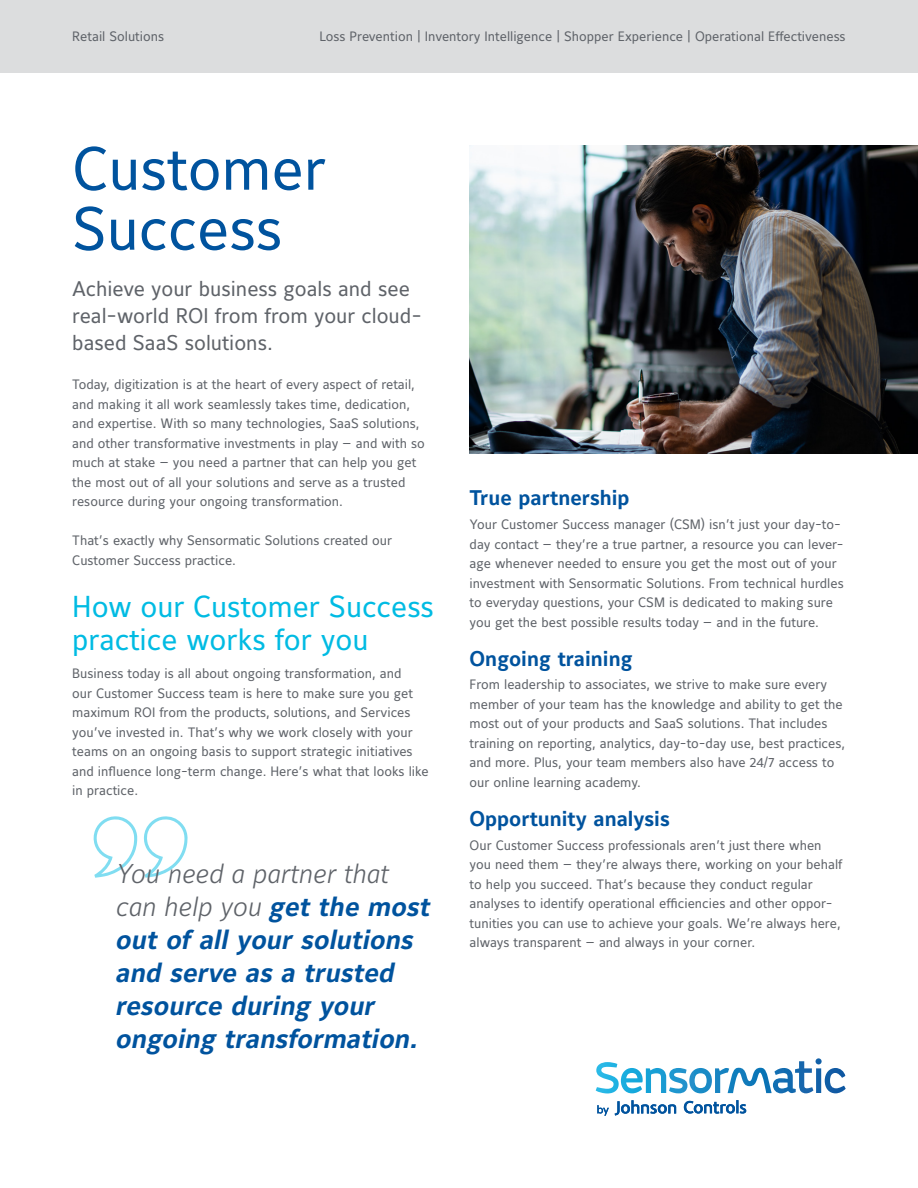
<style>
.page{position:relative;width:918px;height:1188px;background:#fff}
.page>*{position:absolute;margin:0;border:0;box-sizing:border-box;transform-origin:0 0}
.t1{font:60px/60px "Maurea Jci Lf ML";color:#00539e}
.t2{font:30px/33px "Maurea Jci Lf ML";color:#00bbe3}
.t3{font:italic 700 27px/33px "Maurea Jci Lf ML";color:#00539e}
.t4{font:21px/27px "Maurea Jci Lf ML";color:#5f6369}
.t5{font:700 21px "Maurea Jci Lf ML";color:#00539e}
.t6{font:13.5px/19.5px "Maurea Jci Lf ML";color:#5f6369}
.s1{font-weight:300;color:#5f6369}
</style>
<div class="page">
<svg style="left:596px;top:1058px;width:250px;height:35px"></svg>
<svg style="left:684px;top:1100px;width:62px;height:14px"></svg>
<svg style="left:615px;top:1100px;width:61px;height:16px"></svg>
<svg style="left:597px;top:1105px;width:12px;height:11px"></svg>
<div style="left:0;top:0;width:918px;height:72px;background:#dcddde"></div>
<img style="left:470px;top:145px;width:448px;height:309px">
<svg style="left:93px;top:816px;width:44px;height:62px"></svg>
<svg style="left:144px;top:816px;width:44px;height:62px"></svg>
<p class="t6" style="left:72px;top:27px;width:93px">Retail Solutions</p>
<p class="t6" style="left:320px;top:27px;width:528px">Loss Prevention | Inventory Intelligence | Shopper Experience | Operational Effectiveness</p>
<p class="t1" style="left:72px;top:139px;width:255px">Customer<br>Success</p>
<p class="t4" style="left:72px;top:275px;width:351px">Achieve your business goals and see real-world ROI from from your cloud&shy;based SaaS solutions.</p>
<p class="t6" style="left:72px;top:375px;width:354px">Today, digitization is at the heart of every aspect of retail, and making it all work seamlessly takes time, dedication, and expertise. With so many technologies, SaaS solutions, and other transformative investments in play — and with so much at stake — you need a partner that can help you get the most out of all your solutions and serve as a trusted resource during your ongoing transformation.</p>
<p class="t6" style="left:72px;top:531px;width:321px">That’s exactly why Sensormatic Solutions created our<br>Customer Success practice.</p>
<p class="t2" style="left:72px;top:590px;width:363px">How our Customer Success practice works for you</p>
<p class="t6" style="left:72px;top:664px;width:358px">Business today is all about ongoing transformation, and<br>our Customer Success team is here to make sure you get maximum ROI from the products, solutions, and Services you’ve invested in. That’s why we work closely with your teams on an ongoing basis to support strategic initiatives and influence long-term change. Here’s what that looks like in practice.</p>
<p class="t3" style="left:115px;top:858px;width:322px"><span class="s1">You need a partner that<br>can help you</span> get the most out of all your solutions and serve as a trusted resource during your ongoing transformation.</p>
<p class="t5" style="left:470px;top:486px;width:161px">True partnership</p>
<p class="t6" style="left:470px;top:515px;width:376px">Your Customer Success manager (CSM) isn’t just your day-to&shy;day contact — they’re a true partner, a resource you can lever&shy;age whenever needed to ensure you get the most out of your investment with Sensormatic Solutions. From technical hurdles to everyday questions, your CSM is dedicated to making sure you get the best possible results today — and in the future.</p>
<p class="t5" style="left:470px;top:646px;width:164px">Ongoing training</p>
<p class="t6" style="left:470px;top:675px;width:377px">From leadership to associates, we strive to make sure every member of your team has the knowledge and ability to get the most out of your products and SaaS solutions. That includes training on reporting, analytics, day-to-day use, best practices, and more. Plus, your team members also have 24/7 access to our online learning academy.</p>
<p class="t5" style="left:470px;top:806px;width:202px">Opportunity analysis</p>
<p class="t6" style="left:470px;top:835px;width:374px">Our Customer Success professionals aren’t just there when you need them — they’re always there, working on your behalf to help you succeed. That’s because they conduct regular analyses to identify operational efficiencies and other oppor&shy;tunities you can use to achieve your goals. We’re always here, always transparent — and always in your corner.</p>
</div>
